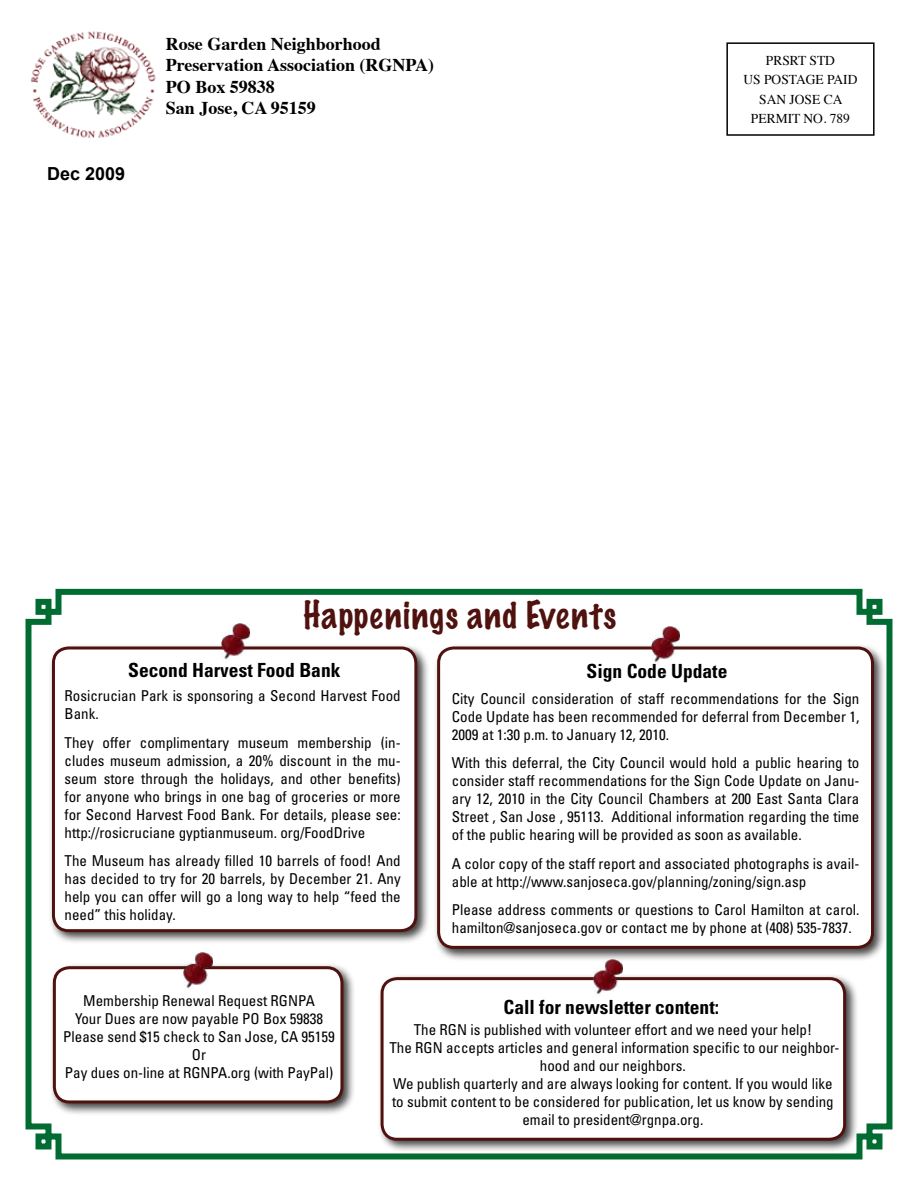
<style>
.page{position:relative;width:918px;height:1188px;background:#fff}
.page>*{position:absolute;margin:0;border:0;box-sizing:border-box;transform-origin:0 0}
.t1{font:100 34.5px "Marker Felt";letter-spacing:.04em;color:#4f120f}
.t2{font:700 condensed 19.5px "Univers";color:#000}
.t3{font:700 18px/21.6px "Times";color:#000}
.t4{font:700 18px "Arial";color:#000}
.t5{font:condensed 15px/18px "Univers";color:#000;text-align:justify}
.t6{font:13.5px/19.5px "Times";color:#000;text-align:center}
</style>
<div class="page">
<svg style="left:25px;top:588px;width:868px;height:572px"></svg>
<img style="left:31px;top:31px;width:125px;height:107px">
<div style="left:726px;top:42px;width:149px;height:94px;border:2px solid #000"></div>
<div style="left:48px;top:643px;width:389px;height:309px;background:#000;opacity:.75"></div>
<div style="left:53px;top:648px;width:363px;height:283px;background:#fff;border-radius:15px"></div>
<div style="left:52px;top:646px;width:365px;height:286px;border:3px solid #4f120f;border-radius:15px"></div>
<div style="left:433px;top:643px;width:460px;height:325px;background:#000;opacity:.75"></div>
<div style="left:439px;top:648px;width:434px;height:299px;background:#fff;border-radius:15px"></div>
<div style="left:437px;top:646px;width:437px;height:303px;border:3px solid #4f120f;border-radius:15px"></div>
<div style="left:49px;top:962px;width:313px;height:160px;background:#000;opacity:.75"></div>
<div style="left:54px;top:968px;width:288px;height:134px;background:#fff;border-radius:15px"></div>
<div style="left:53px;top:966px;width:290px;height:137px;border:3px solid #4f120f;border-radius:15px"></div>
<div style="left:377px;top:973px;width:488px;height:187px;background:#000;opacity:.75"></div>
<div style="left:382px;top:979px;width:463px;height:160px;background:#fff;border-radius:15px"></div>
<div style="left:381px;top:977px;width:465px;height:164px;border:3px solid #4f120f;border-radius:15px"></div>
<img style="left:221px;top:623px;width:29px;height:37px">
<img style="left:651px;top:626px;width:29px;height:37px">
<img style="left:184px;top:953px;width:28px;height:36px">
<img style="left:593px;top:959px;width:29px;height:36px">
<p class="t4" style="left:47px;top:162px;width:80px">Dec 2009</p>
<p class="t3" style="left:166px;top:31px;width:270px">Rose Garden Neighborhood<br>Preservation Association (RGNPA)<br>PO Box 59838<br>San Jose, CA 95159</p>
<p class="t6" style="left:744px;top:49px;width:115px">PRSRT STD<br>US POSTAGE PAID<br>SAN JOSE CA<br>PERMIT NO. 789</p>
<h1 class="t1" style="left:303px;top:590px;width:315px">Happenings and Events</h1>
<h2 class="t2" style="left:128px;top:658px;width:214px">Second Harvest Food Bank</h2>
<h2 class="t2" style="left:587px;top:660px;width:142px">Sign Code Update</h2>
<p class="t5" style="left:65px;top:686px;width:338px">Rosicrucian Park is sponsoring a Second Harvest Food<br>Bank.</p>
<p class="t5" style="left:65px;top:733px;width:338px">They offer complimentary museum membership (in&shy;cludes museum admission, a 20% discount in the mu&shy;seum store through the holidays, and other benefits) for anyone who brings in one bag of groceries or more for Second Harvest Food Bank. For details, please see: http://rosicruciane gyptianmuseum. org/FoodDrive</p>
<p class="t5" style="left:65px;top:851px;width:338px">The Museum has already filled 10 barrels of food! And has decided to try for 20 barrels, by December 21. Any help you can offer will go a long way to help “feed the need” this holiday.</p>
<p class="t5" style="left:452px;top:689px;width:409px">City Council consideration of staff recommendations for the Sign Code Update has been recommended for deferral from December 1, 2009 at 1:30 p.m. to January 12, 2010.</p>
<p class="t5" style="left:452px;top:753px;width:409px">With this deferral, the City Council would hold a public hearing to consider staff recommendations for the Sign Code Update on Janu&shy;ary 12, 2010 in the City Council Chambers at 200 East Santa Clara Street , San Jose , 95113. Additional information regarding the time of the public hearing will be provided as soon as available.</p>
<p class="t5" style="left:452px;top:854px;width:409px">A color copy of the staff report and associated photographs is avail&shy;able at http://www.sanjoseca.gov/planning/zoning/sign.asp</p>
<p class="t5" style="left:452px;top:900px;width:409px">Please address comments or questions to Carol Hamilton at carol. hamilton@sanjoseca.gov or contact me by phone at (408) 535-7837.</p>
<p class="t5" style="left:63px;top:991px;width:273px;text-align:center">Membership Renewal Request RGNPA<br>Your Dues are now payable PO Box 59838<br>Please send $15 check to San Jose, CA 95159<br>Or<br>Pay dues on-line at RGNPA.org (with PayPal)</p>
<h2 class="t2" style="left:504px;top:995px;width:217px">Call for newsletter content:</h2>
<p class="t5" style="left:389px;top:1020px;width:452px;text-align:center">The RGN is published with volunteer effort and we need your help!<br>The RGN accepts articles and general information specific to our neighbor&shy;hood and our neighbors.<br>We publish quarterly and are always looking for content. If you would like to submit content to be considered for publication, let us know by sending email to president@rgnpa.org.</p>
</div>
